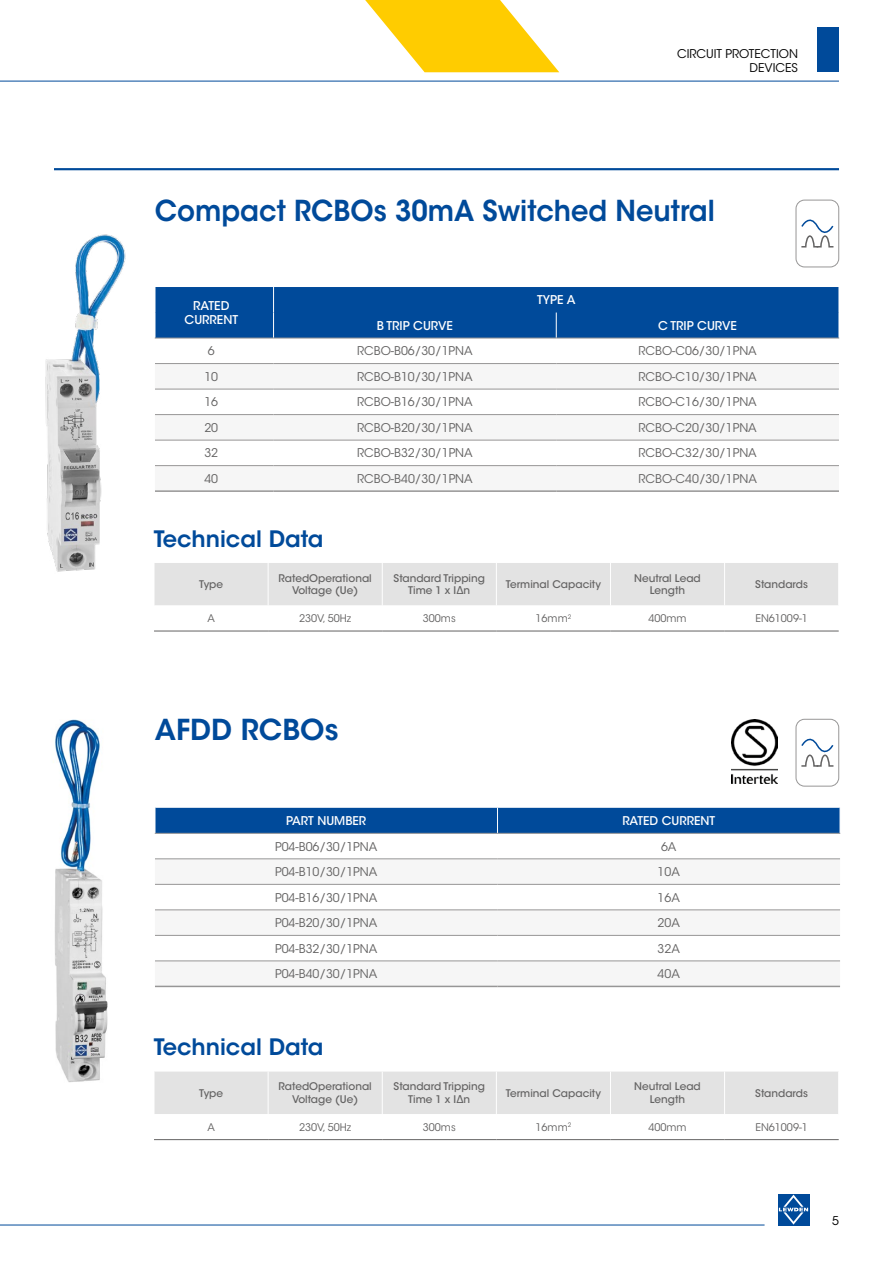
<style>
.page{position:relative;width:893px;height:1263px;background:#fff}
.page>*{position:absolute;margin:0;border:0;box-sizing:border-box;transform-origin:0 0}
.t1{font:600 28.65px "ITC Avant Garde Std";color:#004a9a;scale:.95 1}
.t2{font:600 28.65px "ITC Avant Garde Std";color:#004a9a}
.t3{font:600 22.5px "ITC Avant Garde Std";color:#004a9a}
.t4{font:12px "ITC Avant Garde Std";color:#646363}
.t5{font:500 12px/14.4px "ITC Avant Garde Std";color:#fff;text-align:center}
.t6{font:12px/14.4px "ITC Avant Garde Std";color:#000;text-align:right}
.t7{font:500 10.5px/12.6px "ITC Avant Garde Std";color:#646363;text-align:center}
.t8{font:10.5px "ITC Avant Garde Std";color:#646363}
</style>
<div class="page">
<div style="left:818px;top:28px;width:21px;height:44px;background:#004a9a"></div>
<svg style="left:365px;top:0;width:194px;height:72px"></svg>
<div style="left:778px;top:1194px;width:31px;height:31px;background:#004a9a"></div>
<svg style="left:779px;top:1194px;width:29px;height:30px"></svg>
<hr style="left:0;top:81px;width:839px;height:1px;background:#004a9a">
<hr style="left:0;top:1225px;width:765px;height:1px;background:#004a9a">
<svg style="left:154px;top:563px;width:685px;height:68px"></svg>
<hr style="left:154px;top:563px;width:1px;height:42px;background:#fff">
<hr style="left:496px;top:563px;width:1px;height:42px;background:#fff">
<hr style="left:268px;top:563px;width:1px;height:42px;background:#fff">
<hr style="left:610px;top:563px;width:1px;height:42px;background:#fff">
<hr style="left:382px;top:563px;width:1px;height:42px;background:#fff">
<hr style="left:724px;top:563px;width:1px;height:42px;background:#fff">
<hr style="left:838px;top:563px;width:1px;height:42px;background:#fff">
<hr style="left:154px;top:631px;width:114px;height:1px;background:#646363">
<hr style="left:268px;top:631px;width:114px;height:1px;background:#646363">
<hr style="left:382px;top:631px;width:114px;height:1px;background:#646363">
<hr style="left:496px;top:631px;width:114px;height:1px;background:#646363">
<hr style="left:610px;top:631px;width:115px;height:1px;background:#646363">
<hr style="left:725px;top:631px;width:114px;height:1px;background:#646363">
<div style="left:155px;top:1071px;width:683px;height:43px;background:#e3e3e3"></div>
<hr style="left:496px;top:1071px;width:1px;height:43px;background:#fff">
<hr style="left:268px;top:1071px;width:1px;height:43px;background:#fff">
<hr style="left:610px;top:1071px;width:1px;height:43px;background:#fff">
<hr style="left:382px;top:1071px;width:1px;height:43px;background:#fff">
<hr style="left:724px;top:1071px;width:1px;height:43px;background:#fff">
<hr style="left:154px;top:1139px;width:114px;height:1px;background:#646363">
<hr style="left:268px;top:1139px;width:114px;height:1px;background:#646363">
<hr style="left:382px;top:1139px;width:114px;height:1px;background:#646363">
<hr style="left:496px;top:1139px;width:114px;height:1px;background:#646363">
<hr style="left:610px;top:1139px;width:115px;height:1px;background:#646363">
<hr style="left:725px;top:1139px;width:114px;height:1px;background:#646363">
<hr style="left:54px;top:168px;width:785px;height:2px;background:#004a9a">
<img style="left:53px;top:719px;width:55px;height:363px">
<svg style="left:155px;top:364px;width:684px;height:103px;fill:#f6f6f6"></svg>
<div style="left:155px;top:287px;width:685px;height:51px;background:#004a9a"></div>
<hr style="left:155px;top:338px;width:119px;height:1px;background:#979696">
<hr style="left:274px;top:338px;width:282px;height:1px;background:#979696">
<hr style="left:556px;top:338px;width:283px;height:1px;background:#979696">
<hr style="left:155px;top:363px;width:119px;height:1px;background:#979696">
<hr style="left:274px;top:363px;width:282px;height:1px;background:#979696">
<hr style="left:556px;top:363px;width:283px;height:1px;background:#979696">
<hr style="left:155px;top:389px;width:119px;height:1px;background:#979696">
<hr style="left:274px;top:389px;width:282px;height:1px;background:#979696">
<hr style="left:556px;top:389px;width:283px;height:1px;background:#979696">
<hr style="left:155px;top:414px;width:119px;height:1px;background:#979696">
<hr style="left:274px;top:414px;width:282px;height:1px;background:#979696">
<hr style="left:556px;top:414px;width:283px;height:1px;background:#979696">
<hr style="left:155px;top:440px;width:119px;height:1px;background:#979696">
<hr style="left:274px;top:440px;width:282px;height:1px;background:#979696">
<hr style="left:556px;top:440px;width:283px;height:1px;background:#979696">
<hr style="left:155px;top:465px;width:119px;height:1px;background:#979696">
<hr style="left:274px;top:465px;width:282px;height:1px;background:#979696">
<hr style="left:556px;top:465px;width:283px;height:1px;background:#979696">
<hr style="left:155px;top:490px;width:119px;height:2px;background:#979696">
<hr style="left:274px;top:490px;width:282px;height:2px;background:#979696">
<hr style="left:556px;top:490px;width:283px;height:2px;background:#979696">
<img style="left:45px;top:234px;width:81px;height:338px">
<svg style="left:801px;top:219px;width:33px;height:29px"></svg>
<div style="left:796px;top:200px;width:43px;height:67px;border:1px solid #979696;border-radius:9px"></div>
<svg style="left:155px;top:859px;width:685px;height:76px;fill:#f6f6f6"></svg>
<svg style="left:155px;top:985px;width:685px;height:1px"></svg>
<div style="left:155px;top:808px;width:686px;height:25px;background:#004a9a"></div>
<hr style="left:155px;top:986px;width:342px;height:1px;background:#979696">
<hr style="left:497px;top:986px;width:343px;height:1px;background:#979696">
<hr style="left:155px;top:833px;width:342px;height:1px;background:#979696">
<hr style="left:497px;top:833px;width:343px;height:1px;background:#979696">
<hr style="left:155px;top:858px;width:342px;height:1px;background:#979696">
<hr style="left:497px;top:858px;width:343px;height:1px;background:#979696">
<hr style="left:155px;top:884px;width:342px;height:1px;background:#979696">
<hr style="left:497px;top:884px;width:343px;height:1px;background:#979696">
<hr style="left:155px;top:910px;width:342px;height:1px;background:#979696">
<hr style="left:497px;top:910px;width:343px;height:1px;background:#979696">
<hr style="left:155px;top:935px;width:342px;height:1px;background:#979696">
<hr style="left:497px;top:935px;width:343px;height:1px;background:#979696">
<hr style="left:155px;top:961px;width:342px;height:1px;background:#979696">
<hr style="left:497px;top:961px;width:343px;height:1px;background:#979696">
<svg style="left:801px;top:738px;width:33px;height:29px"></svg>
<div style="left:796px;top:719px;width:43px;height:67px;border:1px solid #979696;border-radius:9px"></div>
<img style="left:732px;top:719px;width:46px;height:64px">
<p class="t6" style="left:677px;top:47px;width:122px">CIRCUIT PROTECTION<br>DEVICES</p>
<h1 class="t1" style="left:155px;top:192px;width:591px">Compact RCBOs 30mA Switched Neutral</h1>
<p class="t5" style="left:185px;top:298px;width:55px">RATED<br>CURRENT</p>
<p class="t5" style="left:537px;top:293px;width:40px">TYPE A</p>
<p class="t5" style="left:377px;top:318px;width:78px">B TRIP CURVE</p>
<p class="t5" style="left:658px;top:318px;width:80px">C TRIP CURVE</p>
<p class="t4" style="left:208px;top:344px;width:8px">6</p>
<p class="t4" style="left:357px;top:344px;width:117px">RCBO-B06/30/1PNA</p>
<p class="t4" style="left:638px;top:344px;width:120px">RCBO-C06/30/1PNA</p>
<p class="t4" style="left:204px;top:369px;width:15px">10</p>
<p class="t4" style="left:357px;top:369px;width:117px">RCBO-B10/30/1PNA</p>
<p class="t4" style="left:638px;top:369px;width:120px">RCBO-C10/30/1PNA</p>
<p class="t4" style="left:204px;top:395px;width:15px">16</p>
<p class="t4" style="left:357px;top:395px;width:117px">RCBO-B16/30/1PNA</p>
<p class="t4" style="left:638px;top:395px;width:120px">RCBO-C16/30/1PNA</p>
<p class="t4" style="left:204px;top:420px;width:15px">20</p>
<p class="t4" style="left:357px;top:420px;width:117px">RCBO-B20/30/1PNA</p>
<p class="t4" style="left:638px;top:420px;width:120px">RCBO-C20/30/1PNA</p>
<p class="t4" style="left:204px;top:446px;width:15px">32</p>
<p class="t4" style="left:357px;top:446px;width:117px">RCBO-B32/30/1PNA</p>
<p class="t4" style="left:638px;top:446px;width:120px">RCBO-C32/30/1PNA</p>
<p class="t4" style="left:204px;top:471px;width:15px">40</p>
<p class="t4" style="left:357px;top:471px;width:117px">RCBO-B40/30/1PNA</p>
<p class="t4" style="left:638px;top:471px;width:120px">RCBO-C40/30/1PNA</p>
<h2 class="t3" style="left:154px;top:524px;width:171px">Technical Data</h2>
<p class="t7" style="left:199px;top:578px;width:26px">Type</p>
<p class="t7" style="left:279px;top:572px;width:95px">RatedOperational<br>Voltage (Ue)</p>
<p class="t7" style="left:394px;top:572px;width:93px">Standard Tripping<br>Time 1 x IΔn</p>
<p class="t7" style="left:506px;top:578px;width:97px">Terminal Capacity</p>
<p class="t7" style="left:634px;top:572px;width:68px">Neutral Lead<br>Length</p>
<p class="t7" style="left:755px;top:578px;width:54px">Standards</p>
<p class="t8" style="left:207px;top:612px;width:9px">A</p>
<p class="t8" style="left:299px;top:612px;width:54px">230V, 50Hz</p>
<p class="t8" style="left:423px;top:612px;width:34px">300ms</p>
<p class="t8" style="left:536px;top:612px;width:37px">16mm<sup>2</sup></p>
<p class="t8" style="left:648px;top:612px;width:40px">400mm</p>
<p class="t8" style="left:755px;top:612px;width:54px">EN61009-1</p>
<h1 class="t2" style="left:155px;top:712px;width:185px">AFDD RCBOs</h1>
<p class="t5" style="left:286px;top:813px;width:82px">PART NUMBER</p>
<p class="t5" style="left:622px;top:813px;width:94px">RATED CURRENT</p>
<p class="t4" style="left:275px;top:839px;width:104px">P04-B06/30/1PNA</p>
<p class="t4" style="left:661px;top:839px;width:17px">6A</p>
<p class="t4" style="left:275px;top:864px;width:104px">P04-B10/30/1PNA</p>
<p class="t4" style="left:658px;top:864px;width:24px">10A</p>
<p class="t4" style="left:275px;top:890px;width:104px">P04-B16/30/1PNA</p>
<p class="t4" style="left:658px;top:890px;width:24px">16A</p>
<p class="t4" style="left:275px;top:915px;width:104px">P04-B20/30/1PNA</p>
<p class="t4" style="left:658px;top:915px;width:24px">20A</p>
<p class="t4" style="left:275px;top:941px;width:104px">P04-B32/30/1PNA</p>
<p class="t4" style="left:658px;top:941px;width:24px">32A</p>
<p class="t4" style="left:275px;top:966px;width:104px">P04-B40/30/1PNA</p>
<p class="t4" style="left:658px;top:966px;width:24px">40A</p>
<h2 class="t3" style="left:154px;top:1033px;width:171px">Technical Data</h2>
<p class="t7" style="left:199px;top:1087px;width:26px">Type</p>
<p class="t7" style="left:279px;top:1080px;width:95px">RatedOperational<br>Voltage (Ue)</p>
<p class="t7" style="left:394px;top:1080px;width:93px">Standard Tripping<br>Time 1 x IΔn</p>
<p class="t7" style="left:506px;top:1087px;width:97px">Terminal Capacity</p>
<p class="t7" style="left:634px;top:1080px;width:68px">Neutral Lead<br>Length</p>
<p class="t7" style="left:755px;top:1087px;width:54px">Standards</p>
<p class="t8" style="left:207px;top:1120px;width:9px">A</p>
<p class="t8" style="left:299px;top:1120px;width:54px">230V, 50Hz</p>
<p class="t8" style="left:423px;top:1120px;width:34px">300ms</p>
<p class="t8" style="left:536px;top:1120px;width:37px">16mm<sup>2</sup></p>
<p class="t8" style="left:648px;top:1120px;width:40px">400mm</p>
<p class="t8" style="left:755px;top:1120px;width:54px">EN61009-1</p>
<p class="t6" style="left:832px;top:1213px;width:8px">5</p>
</div>
